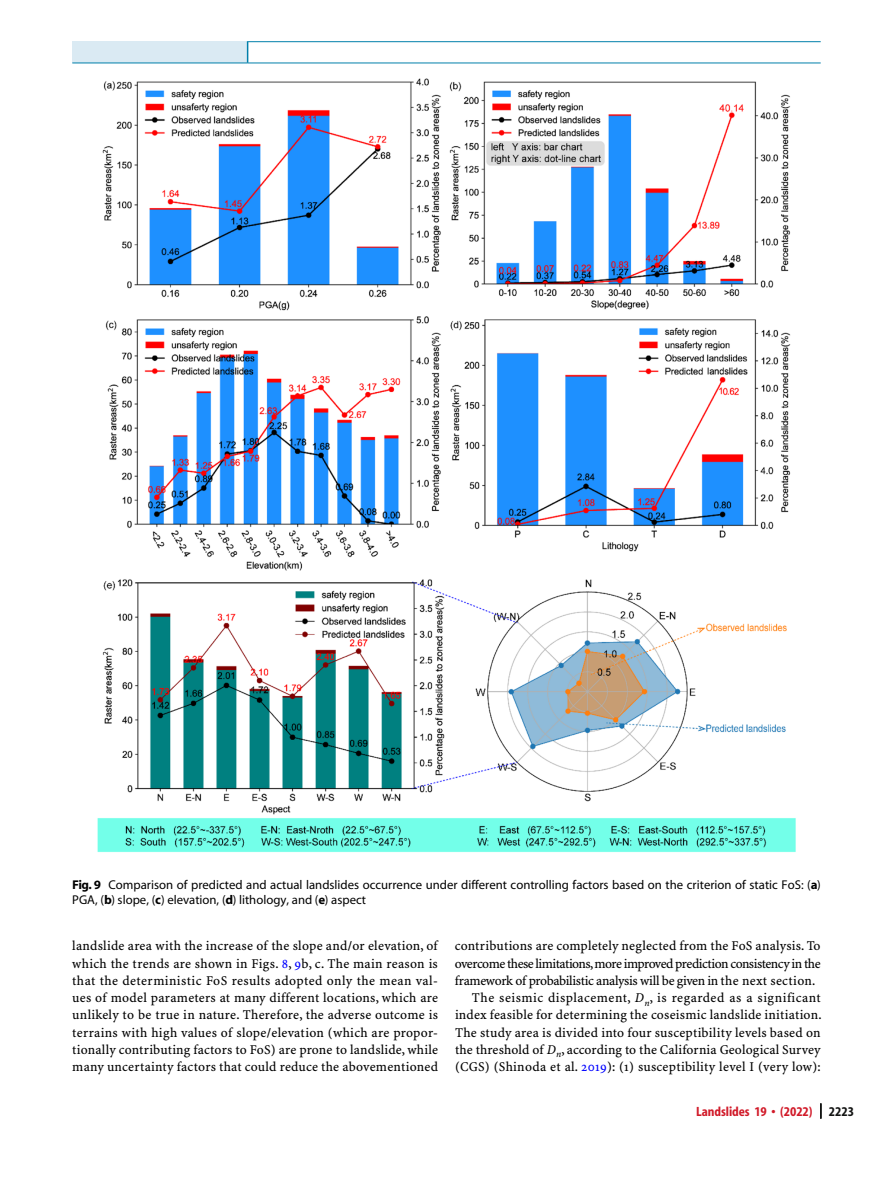
<style>
.page{position:relative;width:893px;height:1187px;background:#fff}
.page>*{position:absolute;margin:0;border:0;box-sizing:border-box;transform-origin:0 0}
.t1{font:13.5px/17.2px "S Minion Plus";letter-spacing:.01em;color:#000;text-align:justify}
.t2{font:13.5px "S Minion Plus";letter-spacing:-.04em;color:#000}
.t3{font:13.5px "S Minion Plus";letter-spacing:-.025em;color:#000}
.t4{font:13.5px "S Minion Plus";letter-spacing:.035em;color:#000}
.t5{font:13.5px "Adv TT152 d 38 d 7.B";color:#d11a29}
.t6{font:12.75px/15px "S Myriad Regular 2";color:#000}
.s1{font-family:"S Myriad";font-weight:700}
.s2{color:#00f}
.s3{font-style:italic}
.s4{font-family:"Adv P0005"}
.s5{font-family:"Adv TT152 d 38 d 7.B2";color:#131413}
</style>
<div class="page">
<div style="left:72px;top:42px;width:176px;height:21px;background:#daeaf3"></div>
<svg style="left:247px;top:42px;width:1px;height:21px"></svg>
<hr style="left:72px;top:63px;width:176px;height:1px;background:#007faa">
<hr style="left:247px;top:41px;width:574px;height:1px;background:#007faa">
<hr style="left:248px;top:63px;width:573px;height:1px;background:#007faa">
<img style="left:97px;top:78px;width:699px;height:774px">
<svg style="left:821px;top:1103px;width:1px;height:15px"></svg>
<p class="t6" style="left:72px;top:877px;width:750px"><span class="s1">Fig. 9</span> Comparison of predicted and actual landslides occurrence under different controlling factors based on the criterion of static FoS: (<span class="s1">a</span>)<br>PGA, (<span class="s1">b</span>) slope, (<span class="s1">c</span>) elevation, (<span class="s1">d</span>) lithology, and (<span class="s1">e</span>) aspect</p>
<p class="t1" style="left:72px;top:937px;width:367px">landslide area with the increase of the slope and/or elevation, of which the trends are shown in Figs. <span class="s2">8</span>, <span class="s2">9</span>b, c. The main reason is that the deterministic FoS results adopted only the mean val&shy;ues of model parameters at many different locations, which are unlikely to be true in nature. Therefore, the adverse outcome is terrains with high values of slope/elevation (which are propor&shy;tionally contributing factors to FoS) are prone to landslide, while many uncertainty factors that could reduce the abovementioned</p>
<p class="t1" style="left:455px;top:937px;width:367px">contributions are completely neglected from the FoS analysis. To</p>
<p class="t2" style="left:455px;top:955px;width:367px">overcome these limitations, more improved prediction consistency in the</p>
<p class="t3" style="left:455px;top:973px;width:362px">framework of probabilistic analysis will be given in the next section.</p>
<p class="t4" style="left:472px;top:990px;width:350px">The seismic displacement, <span class="s3">D</span><sub>n</sub>, is regarded as a significant</p>
<p class="t1" style="left:455px;top:1006px;width:368px">index feasible for determining the coseismic landslide initiation.</p>
<p class="t1" style="left:455px;top:1023px;width:367px">The study area is divided into four susceptibility levels based on</p>
<p class="t1" style="left:455px;top:1041px;width:367px">the threshold of <span class="s3">D</span><sub>n</sub>, according to the California Geological Survey</p>
<p class="t1" style="left:455px;top:1058px;width:367px">(CGS) (Shinoda et al. <span class="s2">2019</span>): (1) susceptibility level I (very low):</p>
<p class="t5" style="left:696px;top:1106px;width:159px">Landslides 19 <span class="s4">&amp;</span> (2022) <span class="s5">2223</span></p>
</div>
